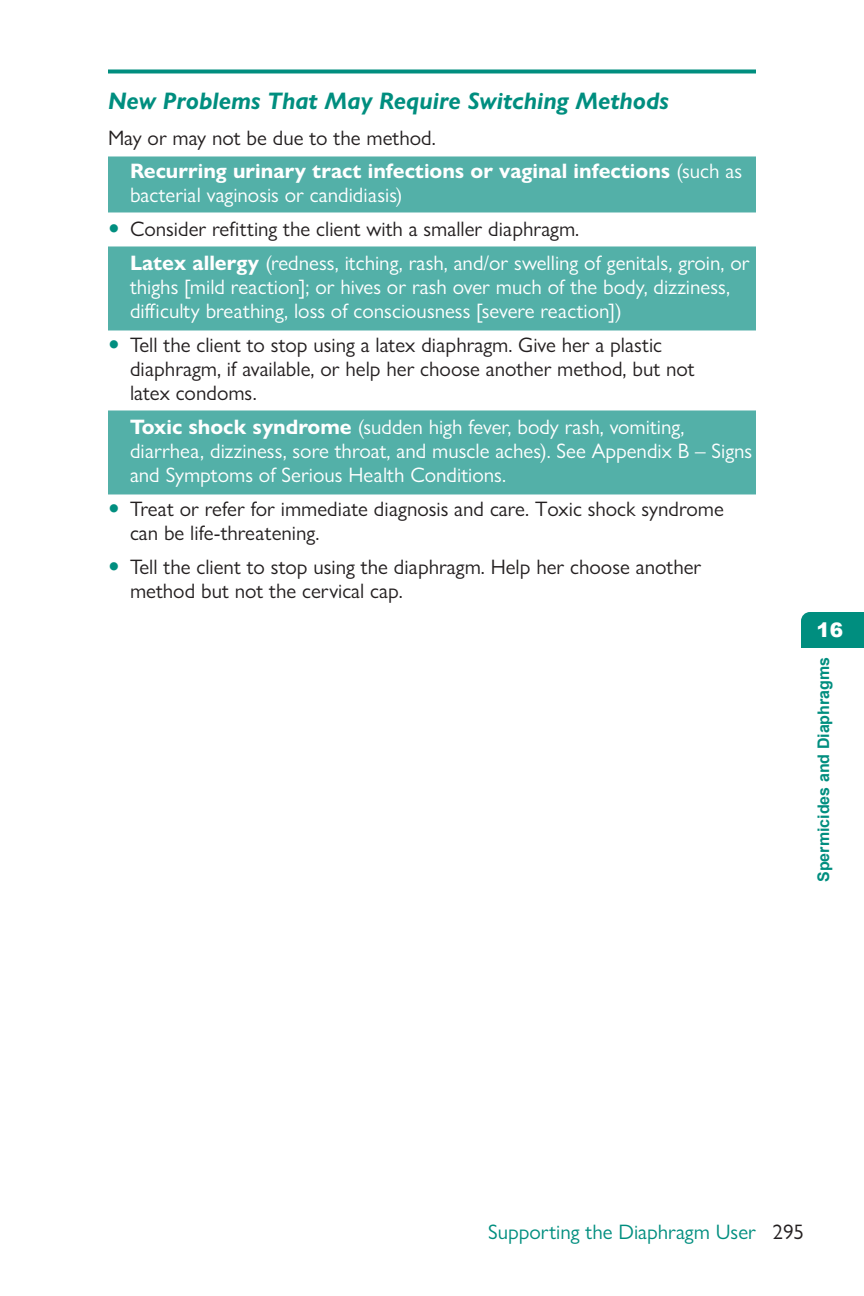
<style>
.page{position:relative;width:864px;height:1296px;background:#fff}
.page>*{position:absolute;margin:0;border:0;box-sizing:border-box;transform-origin:0 0}
.Green_italic_heads{font:italic 700 24px "Gill Sans Nova";color:#008e7f}
.t1{font:21px/24px "Gill Sans Nova";color:#231f20}
.Bullet_header_text{font:21px/24px "Gill Sans Nova";color:#fff}
.Bullet_header_text-2{font:700 21px/24px "Gill Sans Nova";color:#fff}
.Right_footer{font:21px "Gill Sans Nova";color:#008e7f}
.t2{font:900 20px "Arial";color:#fff}
.t3{font:700 16px "Arial";color:#008e7f}
.s1{font-weight:400}
.s2{font-weight:700}
</style>
<div class="page">
<div style="left:801px;top:612px;width:63px;height:36px;background:#008e7f"></div>
<svg style="left:108px;top:69px;width:648px;height:4px;background:#1f9b8e"></svg>
<div style="left:108px;top:156px;width:648px;height:56px;background:#53b0a8"></div>
<div style="left:108px;top:246px;width:648px;height:84px;background:#53b0a8"></div>
<div style="left:108px;top:410px;width:648px;height:84px;background:#53b0a8"></div>
<p class="Green_italic_heads" style="left:108px;top:86px;width:562px">New Problems That May Require Switching Methods</p>
<p class="t1" style="left:108px;top:126px;width:329px">May or may not be due to the method.</p>
<p class="Bullet_header_text-2" style="left:130px;top:159px;width:614px">Recurring urinary tract infections or vaginal infections <span class="s1">(such as bacterial vaginosis or candidiasis)</span></p>
<p class="t1" style="left:130px;top:217px;width:451px">Consider refitting the client with a smaller diaphragm.</p>
<p class="Bullet_header_text" style="left:130px;top:251px;width:621px"><span class="s2">Latex allergy</span> (redness, itching, rash, and/or swelling of genitals, groin, or thighs [mild reaction]; or hives or rash over much of the body, dizziness, difficulty breathing, loss of consciousness [severe reaction])</p>
<p class="t1" style="left:130px;top:333px;width:566px">Tell the client to stop using a latex diaphragm. Give her a plastic diaphragm, if available, or help her choose another method, but not latex condoms.</p>
<p class="Bullet_header_text" style="left:130px;top:415px;width:624px"><span class="s2">Toxic shock syndrome</span> (sudden high fever, body rash, vomiting, diarrhea, dizziness, sore throat, and muscle aches). See Appendix B – Signs and Symptoms of Serious Health Conditions.</p>
<p class="t1" style="left:130px;top:497px;width:595px">Treat or refer for immediate diagnosis and care. Toxic shock syndrome can be life-threatening.</p>
<p class="t1" style="left:130px;top:555px;width:573px">Tell the client to stop using the diaphragm. Help her choose another method but not the cervical cap.</p>
<p class="t2" style="left:817px;top:615px;width:28px">16</p>
<p class="t3" style="left:813px;top:882px;width:226px;rotate:-90deg">Spermicides and Diaphragms</p>
<p class="Right_footer" style="left:488px;top:1219px;width:269px">Supporting the Diaphragm User</p>
<p class="t1" style="left:772px;top:1220px;width:33px">295</p>
</div>
